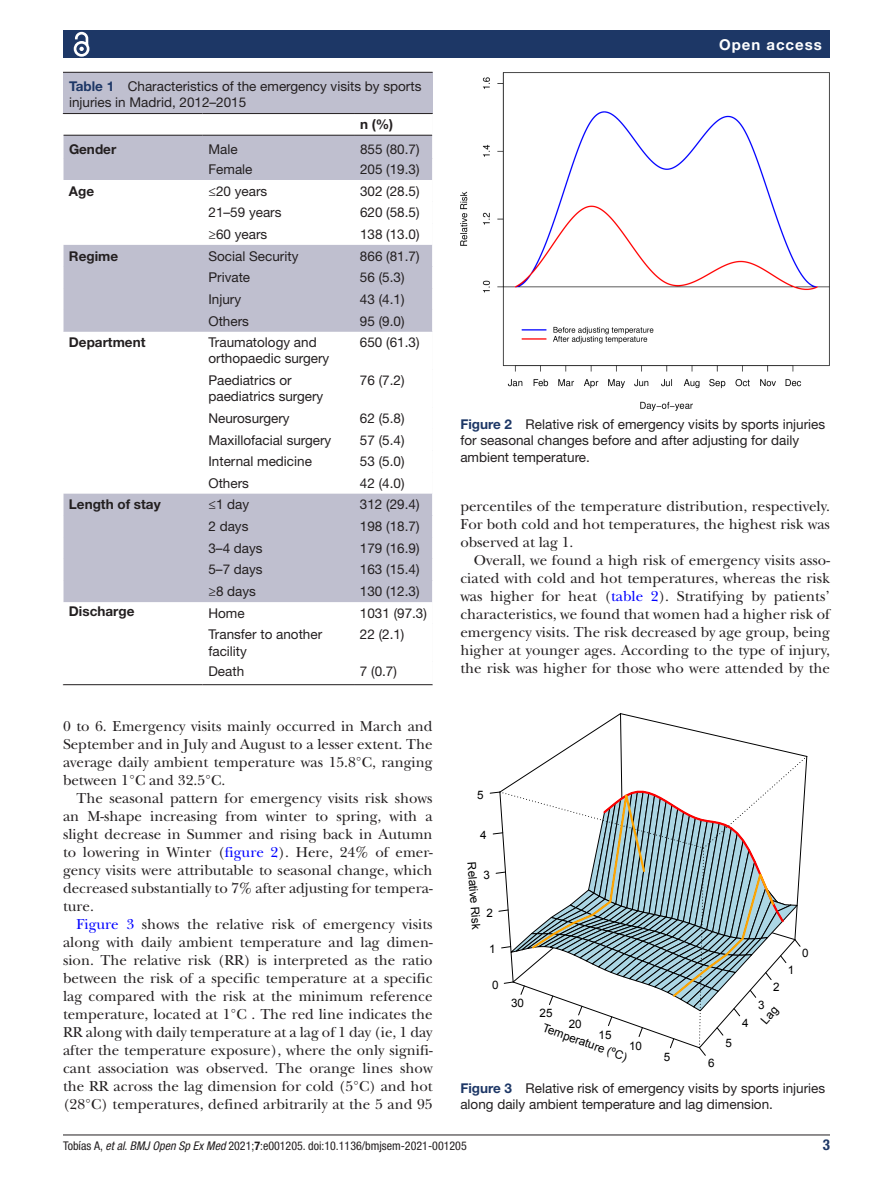
<style>
.page{position:relative;width:893px;height:1191px;background:#fff}
.page>*{position:absolute;margin:0;border:0;box-sizing:border-box;transform-origin:0 0}
.t1{font:15px/18px "New Baskerville";color:#231f20;text-align:justify}
.t2{font:700 15px "Helvetica Neue LT Std";letter-spacing:.065em;color:#fff}
.t3{font:700 condensed 15px "Helvetica Neue LT Std";color:#1d3766}
.t4{font:13.5px/16.5px "Helvetica Neue LT Std";color:#231f20}
.t5{font:700 13.5px "Helvetica Neue LT Std";color:#231f20}
.t6{font:condensed 12px "Helvetica Neue LT Std";color:#231f20}
.t7{font:11.7px "Arial";color:#000}
.s1{font-weight:700;color:#1d3766}
.s2{color:#00f}
.s3{font-style:italic}
.s4{font-weight:700}
</style>
<div class="page">
<hr style="left:63px;top:1134px;width:767px;height:1px;background:#231f20">
<div style="left:63px;top:31px;width:767px;height:27px;background:#1d3766"></div>
<svg style="left:73px;top:31px;width:17px;height:26px"></svg>
<div style="left:63px;top:73px;width:370px;height:612px;background:#bfbfcf"></div>
<hr style="left:63px;top:72px;width:370px;height:1px;background:#231f20">
<div style="left:64px;top:114px;width:368px;height:570px;background:#fff"></div>
<svg style="left:64px;top:136px;width:368px;height:466px"></svg>
<hr style="left:63px;top:684px;width:139px;height:1px;background:#231f20">
<hr style="left:63px;top:113px;width:139px;height:1px;background:#231f20">
<hr style="left:63px;top:135px;width:140px;height:1px;background:#231f20">
<hr style="left:202px;top:113px;width:152px;height:1px;background:#231f20">
<hr style="left:202px;top:135px;width:152px;height:1px;background:#231f20">
<hr style="left:354px;top:113px;width:79px;height:1px;background:#231f20">
<hr style="left:354px;top:135px;width:78px;height:1px;background:#231f20">
<hr style="left:202px;top:684px;width:152px;height:1px;background:#231f20">
<hr style="left:354px;top:684px;width:79px;height:1px;background:#231f20">
<svg style="left:63px;top:114px;width:1px;height:217px"></svg>
<hr style="left:63px;top:331px;width:1px;height:38px;background:#fff">
<hr style="left:63px;top:369px;width:1px;height:38px;background:#fff">
<svg style="left:63px;top:407px;width:1px;height:216px"></svg>
<hr style="left:63px;top:623px;width:1px;height:38px;background:#fff">
<svg style="left:63px;top:661px;width:1px;height:23px"></svg>
<svg style="left:432px;top:114px;width:1px;height:217px"></svg>
<hr style="left:432px;top:331px;width:1px;height:38px;background:#fff">
<hr style="left:432px;top:369px;width:1px;height:38px;background:#fff">
<svg style="left:432px;top:407px;width:1px;height:216px"></svg>
<hr style="left:432px;top:623px;width:1px;height:38px;background:#fff">
<svg style="left:432px;top:661px;width:1px;height:23px"></svg>
<img style="left:460px;top:73px;width:370px;height:337px">
<svg style="left:489px;top:713px;width:319px;height:343px"></svg>
<p class="t4" style="left:69px;top:77px;width:354px"><span class="s1">Table 1</span> Characteristics of the emergency visits by sports injuries in Madrid, 2012–2015</p>
<p class="t5" style="left:360px;top:116px;width:35px">n (%)</p>
<p class="t5" style="left:69px;top:141px;width:49px">Gender</p>
<p class="t4" style="left:208px;top:141px;width:31px">Male</p>
<p class="t4" style="left:360px;top:141px;width:61px">855 (80.7)</p>
<p class="t4" style="left:208px;top:161px;width:46px">Female</p>
<p class="t4" style="left:360px;top:161px;width:61px">205 (19.3)</p>
<p class="t5" style="left:69px;top:182px;width:27px">Age</p>
<p class="t4" style="left:208px;top:182px;width:60px">≤20 years</p>
<p class="t4" style="left:360px;top:182px;width:61px">302 (28.5)</p>
<p class="t4" style="left:208px;top:204px;width:75px">21–59 years</p>
<p class="t4" style="left:360px;top:204px;width:61px">620 (58.5)</p>
<p class="t4" style="left:208px;top:226px;width:60px">≥60 years</p>
<p class="t4" style="left:360px;top:226px;width:61px">138 (13.0)</p>
<p class="t5" style="left:69px;top:247px;width:51px">Regime</p>
<p class="t4" style="left:208px;top:247px;width:91px">Social Security</p>
<p class="t4" style="left:360px;top:247px;width:61px">866 (81.7)</p>
<p class="t4" style="left:208px;top:269px;width:43px">Private</p>
<p class="t4" style="left:360px;top:269px;width:46px">56 (5.3)</p>
<p class="t4" style="left:208px;top:291px;width:34px">Injury</p>
<p class="t4" style="left:360px;top:291px;width:46px">43 (4.1)</p>
<p class="t4" style="left:208px;top:312px;width:42px">Others</p>
<p class="t4" style="left:360px;top:312px;width:46px">95 (9.0)</p>
<p class="t5" style="left:69px;top:334px;width:78px">Department</p>
<p class="t4" style="left:208px;top:334px;width:122px">Traumatology and orthopaedic surgery</p>
<p class="t4" style="left:360px;top:334px;width:61px">650 (61.3)</p>
<p class="t4" style="left:208px;top:372px;width:116px">Paediatrics or paediatrics surgery</p>
<p class="t4" style="left:360px;top:372px;width:46px">76 (7.2)</p>
<p class="t4" style="left:208px;top:410px;width:83px">Neurosurgery</p>
<p class="t4" style="left:360px;top:410px;width:46px">62 (5.8)</p>
<p class="t4" style="left:208px;top:431px;width:124px">Maxillofacial surgery</p>
<p class="t4" style="left:360px;top:431px;width:46px">57 (5.4)</p>
<p class="t4" style="left:208px;top:453px;width:105px">Internal medicine</p>
<p class="t4" style="left:360px;top:453px;width:46px">53 (5.0)</p>
<p class="t4" style="left:208px;top:474px;width:42px">Others</p>
<p class="t4" style="left:360px;top:474px;width:46px">42 (4.0)</p>
<p class="t5" style="left:69px;top:496px;width:93px">Length of stay</p>
<p class="t4" style="left:208px;top:496px;width:42px">≤1 day</p>
<p class="t4" style="left:360px;top:496px;width:61px">312 (29.4)</p>
<p class="t4" style="left:208px;top:518px;width:42px">2 days</p>
<p class="t4" style="left:360px;top:518px;width:61px">198 (18.7)</p>
<p class="t4" style="left:208px;top:539px;width:56px">3–4 days</p>
<p class="t4" style="left:360px;top:539px;width:61px">179 (16.9)</p>
<p class="t4" style="left:208px;top:561px;width:56px">5–7 days</p>
<p class="t4" style="left:360px;top:561px;width:61px">163 (15.4)</p>
<p class="t4" style="left:208px;top:583px;width:49px">≥8 days</p>
<p class="t4" style="left:360px;top:583px;width:61px">130 (12.3)</p>
<p class="t5" style="left:69px;top:603px;width:67px">Discharge</p>
<p class="t4" style="left:208px;top:604px;width:38px">Home</p>
<p class="t4" style="left:360px;top:604px;width:69px">1031 (97.3)</p>
<p class="t4" style="left:208px;top:626px;width:115px">Transfer to another facility</p>
<p class="t4" style="left:360px;top:626px;width:46px">22 (2.1)</p>
<p class="t4" style="left:208px;top:662px;width:37px">Death</p>
<p class="t4" style="left:360px;top:662px;width:39px">7 (0.7)</p>
<p class="t1" style="left:63px;top:717px;width:371px">0 to 6. Emergency visits mainly occurred in March and September and in July and August to a lesser extent. The average daily ambient temperature was 15.8°C, ranging between 1°C and 32.5°C.</p>
<p class="t1" style="left:63px;top:789px;width:371px;text-indent:14px">The seasonal pattern for emergency visits risk shows an M-shape increasing from winter to spring, with a slight decrease in Summer and rising back in Autumn to lowering in Winter (<span class="s2">figure 2</span>). Here, 24% of emer&shy;gency visits were attributable to seasonal change, which decreased substantially to 7% after adjusting for tempera&shy;ture.</p>
<p class="t1" style="left:63px;top:915px;width:371px;text-indent:14px"><span class="s2">Figure 3</span> shows the relative risk of emergency visits along with daily ambient temperature and lag dimen&shy;sion. The relative risk (RR) is interpreted as the ratio between the risk of a specific temperature at a specific lag compared with the risk at the minimum reference temperature, located at 1°C . The red line indicates the RR along with daily temperature at a lag of 1 day (ie, 1 day after the temperature exposure), where the only signifi&shy;cant association was observed. The orange lines show the RR across the lag dimension for cold (5°C) and hot (28°C) temperatures, defined arbitrarily at the 5 and 95</p>
<p class="t2" style="left:719px;top:35px;width:104px">Open access</p>
<p class="t4" style="left:460px;top:415px;width:366px"><span class="s1">Figure 2</span> Relative risk of emergency visits by sports injuries for seasonal changes before and after adjusting for daily ambient temperature.</p>
<p class="t1" style="left:460px;top:497px;width:371px">percentiles of the temperature distribution, respectively.<br>For both cold and hot temperatures, the highest risk was observed at lag 1.</p>
<p class="t1" style="left:460px;top:551px;width:371px;text-indent:14px">Overall, we found a high risk of emergency visits asso&shy;ciated with cold and hot temperatures, whereas the risk was higher for heat (<span class="s2">table 2</span>). Stratifying by patients’ characteristics, we found that women had a higher risk of emergency visits. The risk decreased by age group, being higher at younger ages. According to the type of injury, the risk was higher for those who were attended by the</p>
<p class="t7" style="left:477px;top:786px;width:8px">5</p>
<p class="t7" style="left:480px;top:827px;width:8px">4</p>
<p class="t7" style="left:479px;top:861px;width:69px;rotate:86deg">Relative Risk</p>
<p class="t7" style="left:483px;top:867px;width:8px">3</p>
<p class="t7" style="left:486px;top:905px;width:8px">2</p>
<p class="t7" style="left:489px;top:941px;width:8px">1</p>
<p class="t7" style="left:492px;top:977px;width:8px">0</p>
<p class="t7" style="left:511px;top:995px;width:14px">30</p>
<p class="t7" style="left:540px;top:1005px;width:14px">25</p>
<p class="t7" style="left:569px;top:1016px;width:14px">20</p>
<p class="t7" style="left:546px;top:1019px;width:90px;rotate:20deg">Temperature (ºC)</p>
<p class="t7" style="left:599px;top:1026px;width:14px">15</p>
<p class="t7" style="left:629px;top:1038px;width:14px">10</p>
<p class="t7" style="left:664px;top:1049px;width:8px">5</p>
<p class="t7" style="left:708px;top:1055px;width:8px">6</p>
<p class="t7" style="left:725px;top:1035px;width:8px">5</p>
<p class="t7" style="left:742px;top:1015px;width:8px">4</p>
<p class="t7" style="left:758px;top:997px;width:8px">3</p>
<p class="t7" style="left:773px;top:979px;width:8px">2</p>
<p class="t7" style="left:788px;top:962px;width:8px">1</p>
<p class="t7" style="left:802px;top:945px;width:8px">0</p>
<p class="t4" style="left:460px;top:1079px;width:366px"><span class="s1">Figure 3</span> Relative risk of emergency visits by sports injuries along daily ambient temperature and lag dimension.</p>
<p class="t6" style="left:63px;top:1138px;width:405px">Tobías A, <span class="s3">et al</span>. <span class="s3">BMJ Open Sp Ex Med</span> 2021;<span class="s4">7</span>:e001205. doi:10.1136/bmjsem-2021-001205</p>
<p class="t3" style="left:823px;top:1135px;width:9px">3</p>
</div>
